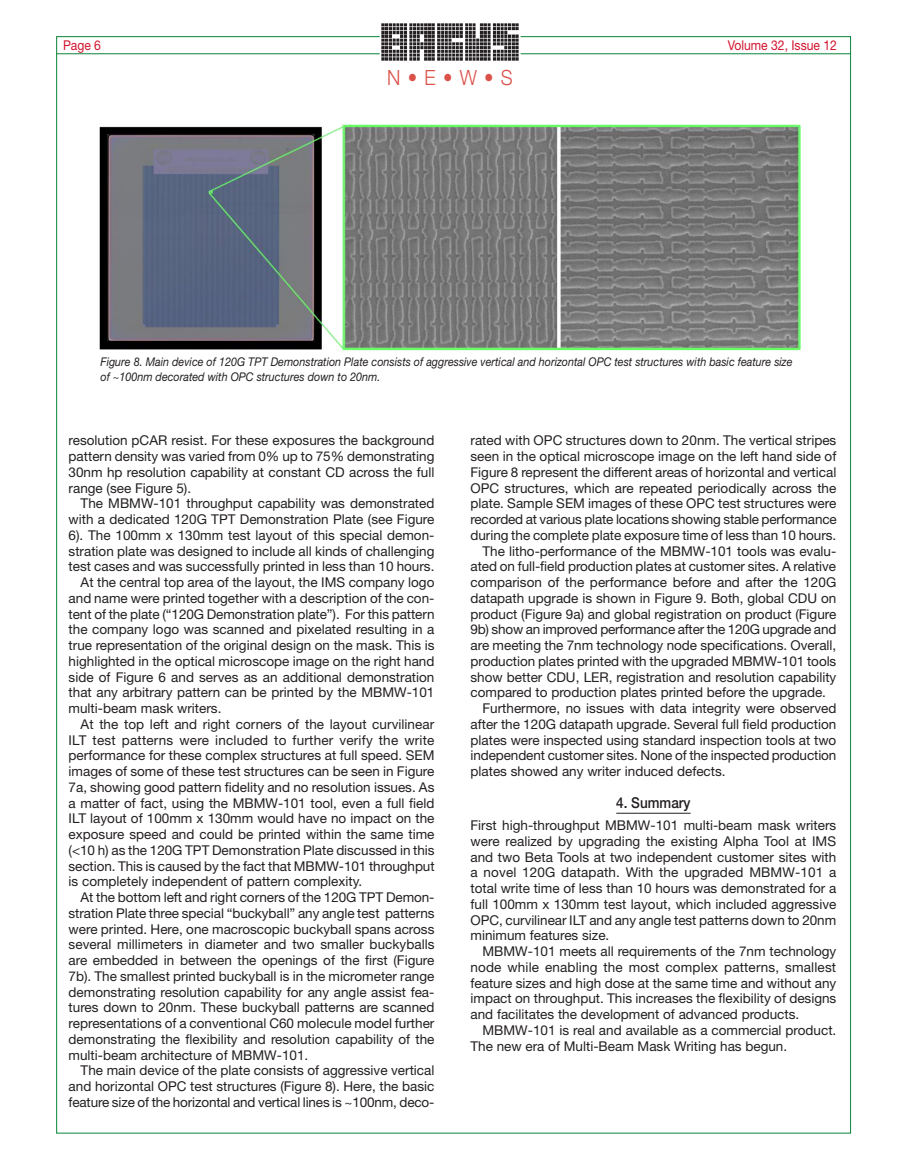
<style>
.page{position:relative;width:905px;height:1161px;background:#fff}
.page>*{position:absolute;margin:0;border:0;box-sizing:border-box;transform-origin:0 0}
.t1{font:300 21px "Helvetica Neue";color:#db5149;scale:.9 1}
.Subhead__1{font:500 15px "Helvetica Neue";color:#231f20;scale:.9 1}
.body{font:13.5px/15.8px "Helvetica Neue";color:#231f20;text-align:justify}
.body_no_indent{font:13.5px/15.8px "Helvetica Neue";letter-spacing:-.005em;color:#231f20;text-align:justify}
.t2{font:13.5px "Helvetica Neue";color:#d2162e;scale:.9 1}
.Figs{font:italic 12px/15px "Helvetica Neue";color:#231f20;scale:.9 1}
</style>
<div class="page">
<hr style="left:616px;top:813px;width:74px;height:1px;background:#231f20">
<img style="left:99px;top:124px;width:702px;height:227px">
<hr style="left:56px;top:53px;width:794px;height:1px;background:#088439">
<div style="left:380px;top:19px;width:140px;height:52px;background:#fff"></div>
<img style="left:382px;top:24px;width:137px;height:37px">
<p class="t2" style="left:63px;top:37px;width:44px">Page 6</p>
<p class="t2" style="left:727px;top:37px;width:123px">Volume 32, Issue 12</p>
<h1 class="t1" style="left:387px;top:64px;width:141px">N • E • W • S</h1>
<p class="Figs" style="left:100px;top:354px;width:770px">Figure 8. Main device of 120G TPT Demonstration Plate consists of aggressive vertical and horizontal OPC test structures with basic feature size of ~100nm decorated with OPC structures down to 20nm.</p>
<p class="body" style="left:69px;top:432px;width:367px">resolution pCAR resist. For these exposures the background pattern density was varied from 0% up to 75% demonstrating 30nm hp resolution capability at constant CD across the full range (see Figure 5).</p>
<p class="body" style="left:69px;top:495px;width:367px;text-indent:12px">The MBMW-101 throughput capability was demonstrated with a dedicated 120G TPT Demonstration Plate (see Figure 6). The 100mm x 130mm test layout of this special demon&shy;stration plate was designed to include all kinds of challenging test cases and was successfully printed in less than 10 hours.</p>
<p class="body" style="left:69px;top:574px;width:367px;text-indent:12px">At the central top area of the layout, the IMS company logo and name were printed together with a description of the con&shy;tent of the plate (“120G Demonstration plate”). For this pattern the company logo was scanned and pixelated resulting in a true representation of the original design on the mask. This is highlighted in the optical microscope image on the right hand side of Figure 6 and serves as an additional demonstration that any arbitrary pattern can be printed by the MBMW-101 multi-beam mask writers.</p>
<p class="body" style="left:69px;top:716px;width:367px;text-indent:12px">At the top left and right corners of the layout curvilinear ILT test patterns were included to further verify the write performance for these complex structures at full speed. SEM images of some of these test structures can be seen in Figure 7a, showing good pattern fidelity and no resolution issues. As a matter of fact, using the MBMW-101 tool, even a full field ILT layout of 100mm x 130mm would have no impact on the exposure speed and could be printed within the same time (&lt;10 h) as the 120G TPT Demonstration Plate discussed in this section. This is caused by the fact that MBMW-101 throughput is completely independent of pattern complexity.</p>
<p class="body" style="left:69px;top:889px;width:367px;text-indent:12px">At the bottom left and right corners of the 120G TPT Demon&shy;stration Plate three special “buckyball” any angle test patterns were printed. Here, one macroscopic buckyball spans across several millimeters in diameter and two smaller buckyballs are embedded in between the openings of the first (Figure 7b). The smallest printed buckyball is in the micrometer range demonstrating resolution capability for any angle assist fea&shy;tures down to 20nm. These buckyball patterns are scanned representations of a conventional C60 molecule model further demonstrating the flexibility and resolution capability of the multi-beam architecture of MBMW-101.</p>
<p class="body" style="left:69px;top:1062px;width:367px;text-indent:12px">The main device of the plate consists of aggressive vertical and horizontal OPC test structures (Figure 8). Here, the basic feature size of the horizontal and vertical lines is ~100nm, deco-</p>
<p class="body" style="left:470px;top:432px;width:367px">rated with OPC structures down to 20nm. The vertical stripes seen in the optical microscope image on the left hand side of Figure 8 represent the different areas of horizontal and vertical OPC structures, which are repeated periodically across the plate. Sample SEM images of these OPC test structures were recorded at various plate locations showing stable performance during the complete plate exposure time of less than 10 hours.</p>
<p class="body" style="left:470px;top:543px;width:367px;text-indent:12px">The litho-performance of the MBMW-101 tools was evalu&shy;ated on full-field production plates at customer sites. A relative comparison of the performance before and after the 120G datapath upgrade is shown in Figure 9. Both, global CDU on product (Figure 9a) and global registration on product (Figure 9b) show an improved performance after the 120G upgrade and are meeting the 7nm technology node specifications. Overall, production plates printed with the upgraded MBMW-101 tools show better CDU, LER, registration and resolution capability compared to production plates printed before the upgrade.</p>
<p class="body" style="left:470px;top:700px;width:367px;text-indent:12px">Furthermore, no issues with data integrity were observed after the 120G datapath upgrade. Several full field production plates were inspected using standard inspection tools at two independent customer sites. None of the inspected production plates showed any writer induced defects.</p>
<p class="Subhead__1" style="left:616px;top:793px;width:84px">4. Summary</p>
<p class="body_no_indent" style="left:470px;top:817px;width:367px">First high-throughput MBMW-101 multi-beam mask writers were realized by upgrading the existing Alpha Tool at IMS and two Beta Tools at two independent customer sites with a novel 120G datapath. With the upgraded MBMW-101 a total write time of less than 10 hours was demonstrated for a full 100mm x 130mm test layout, which included aggressive OPC, curvilinear ILT and any angle test patterns down to 20nm minimum features size.</p>
<p class="body" style="left:470px;top:943px;width:367px;text-indent:12px">MBMW-101 meets all requirements of the 7nm technology node while enabling the most complex patterns, smallest feature sizes and high dose at the same time and without any impact on throughput. This increases the flexibility of designs and facilitates the development of advanced products.</p>
<p class="body" style="left:470px;top:1022px;width:367px;text-indent:12px">MBMW-101 is real and available as a commercial product.<br>The new era of Multi-Beam Mask Writing has begun.</p>
</div>
